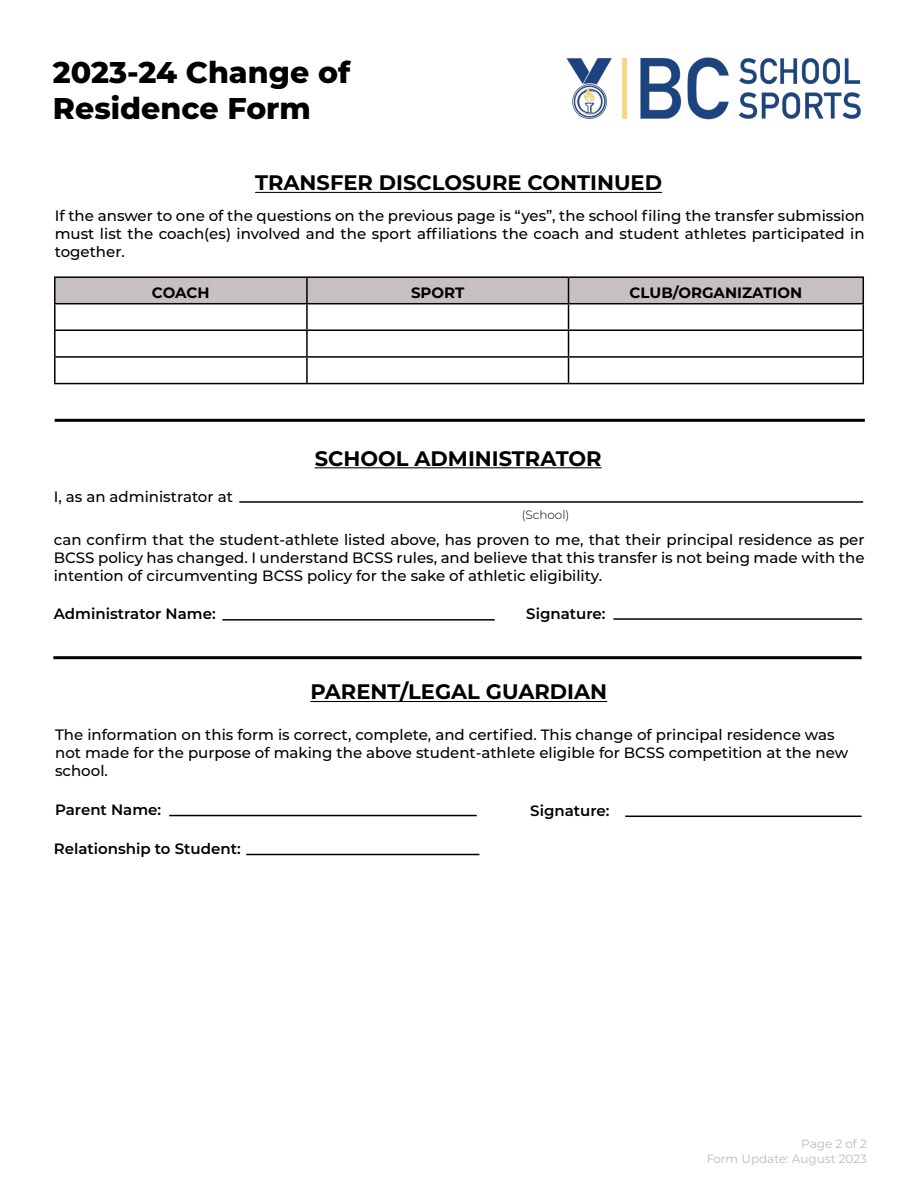
<style>
.page{position:relative;width:918px;height:1188px;background:#fff}
.page>*{position:absolute;margin:0;border:0;box-sizing:border-box;transform-origin:0 0}
.t1{font:800 30px/36px "Montserrat";color:#000}
.t2{font:700 21px "Montserrat";color:#000}
.t3{font:500 15px/18px "Montserrat";color:#000;text-align:justify}
.t4{font:600 15px "Montserrat";color:#000}
.t5{font:700 15px "Montserrat";color:#000}
.t6{font:12px/14.4px "Montserrat";color:#939598;text-align:right}
.t7{font:300 12px "Montserrat";color:#000}
</style>
<div class="page">
<hr style="left:239px;top:501px;width:624px;height:2px;background:#000">
<hr style="left:315px;top:467px;width:287px;height:1px;background:#000">
<hr style="left:222px;top:619px;width:273px;height:2px;background:#000">
<hr style="left:613px;top:618px;width:249px;height:2px;background:#000">
<hr style="left:53px;top:656px;width:809px;height:3px;background:#000">
<hr style="left:169px;top:815px;width:308px;height:1px;background:#000">
<hr style="left:625px;top:816px;width:237px;height:1px;background:#000">
<hr style="left:246px;top:854px;width:233px;height:1px;background:#000">
<hr style="left:310px;top:701px;width:297px;height:1px;background:#000">
<hr style="left:55px;top:419px;width:810px;height:3px;background:#000">
<hr style="left:255px;top:192px;width:407px;height:1px;background:#000">
<hr style="left:54px;top:276px;width:253px;height:2px;background:#000">
<hr style="left:54px;top:278px;width:2px;height:25px;background:#000">
<hr style="left:307px;top:276px;width:262px;height:2px;background:#000">
<hr style="left:569px;top:276px;width:295px;height:2px;background:#000">
<hr style="left:54px;top:303px;width:253px;height:1px;background:#000">
<hr style="left:54px;top:304px;width:2px;height:25px;background:#000">
<hr style="left:54px;top:329px;width:253px;height:2px;background:#000">
<hr style="left:54px;top:331px;width:2px;height:25px;background:#000">
<hr style="left:54px;top:356px;width:253px;height:2px;background:#000">
<hr style="left:54px;top:358px;width:2px;height:25px;background:#000">
<svg style="left:55px;top:277px;width:809px;height:106px"></svg>
<hr style="left:54px;top:383px;width:253px;height:1px;background:#000">
<hr style="left:307px;top:383px;width:262px;height:1px;background:#000">
<hr style="left:569px;top:383px;width:295px;height:1px;background:#000">
<img style="left:566px;top:57px;width:295px;height:63px">
<h1 class="t1" style="left:53px;top:52px;width:299px">2023-24 Change of<br>Residence Form</h1>
<h2 class="t2" style="left:255px;top:168px;width:408px">TRANSFER DISCLOSURE CONTINUED</h2>
<p class="t3" style="left:55px;top:206px;width:812px">If the answer to one of the questions on the previous page is “yes”, the school filing the transfer submission must list the coach(es) involved and the sport affiliations the coach and student athletes participated in together.</p>
<p class="t5" style="left:152px;top:282px;width:59px">COACH</p>
<p class="t5" style="left:411px;top:282px;width:55px">SPORT</p>
<p class="t5" style="left:630px;top:282px;width:174px">CLUB/ORGANIZATION</p>
<h2 class="t2" style="left:315px;top:443px;width:288px">SCHOOL ADMINISTRATOR</h2>
<p class="t3" style="left:54px;top:487px;width:181px">I, as an administrator at</p>
<p class="t3" style="left:54px;top:531px;width:812px">can confirm that the student-athlete listed above, has proven to me, that their principal residence as per BCSS policy has changed. I understand BCSS rules, and believe that this transfer is not being made with the intention of circumventing BCSS policy for the sake of athletic eligibility.</p>
<p class="t7" style="left:522px;top:507px;width:49px">(School)</p>
<p class="t4" style="left:54px;top:603px;width:163px">Administrator Name:</p>
<p class="t4" style="left:526px;top:603px;width:81px">Signature:</p>
<h2 class="t2" style="left:310px;top:677px;width:298px">PARENT/LEGAL GUARDIAN</h2>
<p class="t3" style="left:55px;top:725px;width:795px;text-align:left">The information on this form is correct, complete, and certified. This change of principal residence was not made for the purpose of making the above student-athlete eligible for BCSS competition at the new school.</p>
<p class="t4" style="left:55px;top:799px;width:108px">Parent Name:</p>
<p class="t4" style="left:530px;top:800px;width:81px">Signature:</p>
<p class="t4" style="left:54px;top:838px;width:188px">Relationship to Student:</p>
<p class="t6" style="left:706px;top:1137px;width:162px">Page 2 of 2<br>Form Update: August 2023</p>
</div>
